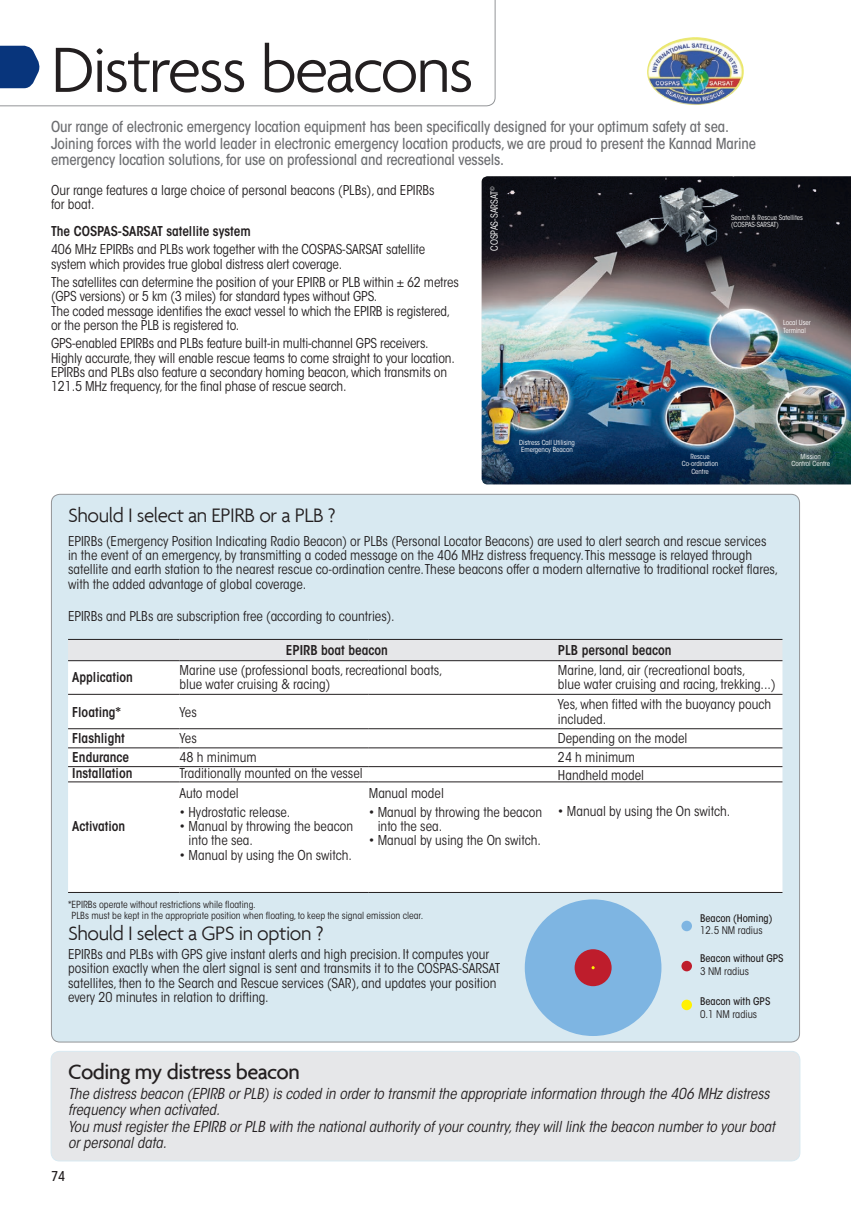
<style>
.page{position:relative;width:851px;height:1212px;background:#fff}
.page>*{position:absolute;margin:0;border:0;box-sizing:border-box;transform-origin:0 0}
.t1{font:300 69px "Agenda";letter-spacing:-.035em;color:#231f20}
.t2{font:500 22.5px "Agenda";letter-spacing:-.02em;color:#231f20}
.t3{font:300 21px "Agenda";letter-spacing:-.02em;color:#231f20}
.t4{font:500 condensed 15px/16.5px "ITC Avant Garde Std";letter-spacing:-.01em;color:#6c6d70}
.t5{font:italic condensed 15px/16.5px "ITC Avant Garde Std";color:#231f20}
.t6{font:condensed 13.5px/14.2px "ITC Avant Garde Std";color:#231f20}
.t7{font:600 condensed 13.5px "ITC Avant Garde Std";color:#231f20}
.t8{font:500 condensed 13.5px "ITC Avant Garde Std";color:#231f20}
.t9{font:500 condensed 10.5px "ITC Avant Garde Std";color:#231f20}
.t10{font:condensed 10.5px "ITC Avant Garde Std";color:#231f20}
.t11{font:condensed 9.75px/10.5px "ITC Avant Garde Std";color:#231f20}
.t12{font:condensed 9.75px "ITC Avant Garde Std";color:#fff}
.t13{font:condensed 6.9px/7.5px "ITC Avant Garde Std";color:#fff}
</style>
<div class="page">
<div style="left:51px;top:494px;width:748px;height:548px;background:#d8e9f1;border-radius:9px"></div>
<img style="left:647px;top:37px;width:96px;height:68px">
<div style="left:68px;top:640px;width:714px;height:20px;background:#e6e7e9"></div>
<div style="left:68px;top:661px;width:714px;height:231px;background:#fff"></div>
<hr style="left:68px;top:639px;width:111px;height:1px;background:#231f20">
<hr style="left:179px;top:639px;width:190px;height:1px;background:#231f20">
<hr style="left:369px;top:639px;width:189px;height:1px;background:#231f20">
<hr style="left:558px;top:639px;width:224px;height:1px;background:#231f20">
<hr style="left:68px;top:728px;width:111px;height:1px;background:#231f20">
<hr style="left:179px;top:728px;width:190px;height:1px;background:#231f20">
<hr style="left:369px;top:728px;width:189px;height:1px;background:#231f20">
<hr style="left:558px;top:728px;width:224px;height:1px;background:#231f20">
<hr style="left:68px;top:892px;width:111px;height:1px;background:#231f20">
<hr style="left:179px;top:892px;width:190px;height:1px;background:#231f20">
<hr style="left:369px;top:892px;width:189px;height:1px;background:#231f20">
<hr style="left:558px;top:892px;width:224px;height:1px;background:#231f20">
<hr style="left:68px;top:747px;width:111px;height:1px;background:#231f20">
<hr style="left:179px;top:747px;width:190px;height:1px;background:#231f20">
<hr style="left:369px;top:747px;width:189px;height:1px;background:#231f20">
<hr style="left:558px;top:747px;width:224px;height:1px;background:#231f20">
<hr style="left:68px;top:781px;width:111px;height:1px;background:#231f20">
<hr style="left:179px;top:781px;width:190px;height:1px;background:#231f20">
<hr style="left:369px;top:781px;width:189px;height:1px;background:#231f20">
<hr style="left:558px;top:781px;width:224px;height:1px;background:#231f20">
<hr style="left:68px;top:660px;width:111px;height:1px;background:#231f20">
<hr style="left:179px;top:660px;width:190px;height:1px;background:#231f20">
<hr style="left:369px;top:660px;width:189px;height:1px;background:#231f20">
<hr style="left:558px;top:660px;width:224px;height:1px;background:#231f20">
<div style="left:51px;top:1051px;width:748px;height:110px;background:#e6e7e9;border-radius:9px"></div>
<div style="left:51px;top:1051px;width:749px;height:110px;border:1px solid #d8e9f1;border-radius:9px"></div>
<div style="left:524px;top:899px;width:137px;height:137px;background:#7eb5e2;border-radius:50%"></div>
<div style="left:574px;top:949px;width:37px;height:37px;background:#be1d2c;border-radius:50%"></div>
<div style="left:681px;top:921px;width:10px;height:10px;background:#7eb5e2;border-radius:50%"></div>
<div style="left:681px;top:961px;width:10px;height:10px;background:#be1d2c;border-radius:50%"></div>
<div style="left:681px;top:1000px;width:10px;height:10px;background:#fff101;border-radius:50%"></div>
<img style="left:481px;top:176px;width:369px;height:308px">
<hr style="left:68px;top:766px;width:111px;height:1px;background:#231f20">
<hr style="left:179px;top:766px;width:190px;height:1px;background:#231f20">
<hr style="left:369px;top:766px;width:189px;height:1px;background:#231f20">
<hr style="left:558px;top:766px;width:224px;height:1px;background:#231f20">
<hr style="left:68px;top:694px;width:111px;height:1px;background:#231f20">
<hr style="left:179px;top:694px;width:190px;height:1px;background:#231f20">
<hr style="left:369px;top:694px;width:189px;height:1px;background:#231f20">
<hr style="left:558px;top:694px;width:224px;height:1px;background:#231f20">
<svg style="left:0;top:0;width:495px;height:106px"></svg>
<h1 class="t1" style="left:51px;top:29px;width:424px">Distress beacons</h1>
<p class="t4" style="left:51px;top:119px;width:706px">Our range of electronic emergency location equipment has been specifically designed for your optimum safety at sea.<br>Joining forces with the world leader in electronic emergency location products, we are proud to present the Kannad Marine emergency location solutions, for use on professional and recreational vessels.</p>
<p class="t6" style="left:51px;top:183px;width:385px">Our range features a large choice of personal beacons (PLBs), and EPIRBs for boat.</p>
<p class="t7" style="left:51px;top:222px;width:201px">The COSPAS-SARSAT satellite system</p>
<p class="t6" style="left:51px;top:242px;width:375px">406 MHz EPIRBs and PLBs work together with the COSPAS-SARSAT satellite system which provides true global distress alert coverage.</p>
<p class="t6" style="left:51px;top:275px;width:409px">The satellites can determine the position of your EPIRB or PLB within ± 62 metres (GPS versions) or 5 km (3 miles) for standard types without GPS.<br>The coded message identifies the exact vessel to which the EPIRB is registered, or the person the PLB is registered to.</p>
<p class="t6" style="left:51px;top:336px;width:405px">GPS-enabled EPIRBs and PLBs feature built-in multi-channel GPS receivers.<br>Highly accurate, they will enable rescue teams to come straight to your location.<br>EPIRBs and PLBs also feature a secondary homing beacon, which transmits on 121.5 MHz frequency, for the final phase of rescue search.</p>
<p class="t12" style="left:488px;top:251px;width:66px;rotate:-90deg">COSPAS-SARSAT<sup>©</sup></p>
<p class="t13" style="left:731px;top:213px;width:73px">Search &amp; Rescue Satellites (COSPAS-SARSAT)</p>
<p class="t13" style="left:783px;top:319px;width:29px">Local User<br>Terminal</p>
<p class="t13" style="left:519px;top:439px;width:57px">Distress Call Utilising<br>Emergency Beacon</p>
<p class="t13" style="left:681px;top:452px;width:38px;text-align:center">Rescue<br>Co-ordination<br>Centre</p>
<h3 class="t3" style="left:68px;top:503px;width:269px">Should I select an EPIRB or a PLB ?</h3>
<p class="t6" style="left:68px;top:534px;width:711px">EPIRBs (Emergency Position Indicating Radio Beacon) or PLBs (Personal Locator Beacons) are used to alert search and rescue services in the event of an emergency, by transmitting a coded message on the 406 MHz distress frequency. This message is relayed through satellite and earth station to the nearest rescue co-ordination centre. These beacons offer a modern alternative to traditional rocket flares, with the added advantage of global coverage.</p>
<p class="t6" style="left:68px;top:609px;width:328px">EPIRBs and PLBs are subscription free (according to countries).</p>
<p class="t7" style="left:286px;top:641px;width:103px">EPIRB boat beacon</p>
<p class="t7" style="left:558px;top:641px;width:115px">PLB personal beacon</p>
<p class="t7" style="left:72px;top:669px;width:62px">Application</p>
<p class="t6" style="left:179px;top:663px;width:264px">Marine use (professional boats, recreational boats, blue water cruising &amp; racing)</p>
<p class="t6" style="left:558px;top:663px;width:219px">Marine, land, air (recreational boats,<br>blue water cruising and racing, trekking...)</p>
<p class="t7" style="left:72px;top:703px;width:50px">Floating*</p>
<p class="t6" style="left:179px;top:704px;width:19px">Yes</p>
<p class="t6" style="left:558px;top:697px;width:215px">Yes, when fitted with the buoyancy pouch included.</p>
<p class="t7" style="left:72px;top:729px;width:54px">Flashlight</p>
<p class="t6" style="left:179px;top:731px;width:19px">Yes</p>
<p class="t6" style="left:558px;top:731px;width:131px">Depending on the model</p>
<p class="t7" style="left:72px;top:748px;width:58px">Endurance</p>
<p class="t6" style="left:179px;top:750px;width:79px">48 h minimum</p>
<p class="t6" style="left:558px;top:750px;width:79px">24 h minimum</p>
<p class="t7" style="left:72px;top:765px;width:62px">Installation</p>
<p class="t6" style="left:179px;top:766px;width:185px">Traditionally mounted on the vessel</p>
<p class="t6" style="left:558px;top:768px;width:88px">Handheld model</p>
<p class="t7" style="left:72px;top:818px;width:55px">Activation</p>
<p class="t6" style="left:179px;top:786px;width:61px">Auto model</p>
<p class="t6" style="left:179px;top:805px;width:112px">• Hydrostatic release.</p>
<p class="t6" style="left:188px;top:819px;width:166px;text-indent:-9px">• Manual by throwing the beacon into the sea.</p>
<p class="t6" style="left:179px;top:848px;width:174px">• Manual by using the On switch.</p>
<p class="t6" style="left:369px;top:786px;width:77px">Manual model</p>
<p class="t6" style="left:377px;top:805px;width:166px;text-indent:-9px">• Manual by throwing the beacon into the sea.</p>
<p class="t6" style="left:369px;top:833px;width:174px">• Manual by using the On switch.</p>
<p class="t6" style="left:558px;top:804px;width:174px">• Manual by using the On switch.</p>
<p class="t13" style="left:791px;top:452px;width:40px;text-align:center">Mission<br>Control Centre</p>
<p class="t11" style="left:72px;top:899px;width:353px;text-indent:-4px">*EPIRBs operate without restrictions while floating.<br>PLBs must be kept in the appropriate position when floating, to keep the signal emission clear.</p>
<h3 class="t3" style="left:68px;top:921px;width:257px">Should I select a GPS in option ?</h3>
<p class="t6" style="left:68px;top:947px;width:433px">EPIRBs and PLBs with GPS give instant alerts and high precision. It computes your position exactly when the alert signal is sent and transmits it to the COSPAS-SARSAT satellites, then to the Search and Rescue services (SAR), and updates your position every 20 minutes in relation to drifting.</p>
<p class="t9" style="left:700px;top:911px;width:74px">Beacon (Homing)</p>
<p class="t10" style="left:700px;top:924px;width:64px">12.5 NM radius</p>
<p class="t9" style="left:700px;top:952px;width:85px">Beacon without GPS</p>
<p class="t10" style="left:700px;top:965px;width:50px">3 NM radius</p>
<p class="t9" style="left:700px;top:995px;width:72px">Beacon with GPS</p>
<p class="t10" style="left:700px;top:1008px;width:59px">0.1 NM radius</p>
<h2 class="t2" style="left:68px;top:1058px;width:233px">Coding my distress beacon</h2>
<p class="t5" style="left:68px;top:1085px;width:708px">The distress beacon (EPIRB or PLB) is coded in order to transmit the appropriate information through the 406 MHz distress frequency when activated.<br>You must register the EPIRB or PLB with the national authority of your country, they will link the beacon number to your boat or personal data.</p>
<p class="t8" style="left:51px;top:1167px;width:16px">74</p>
</div>
